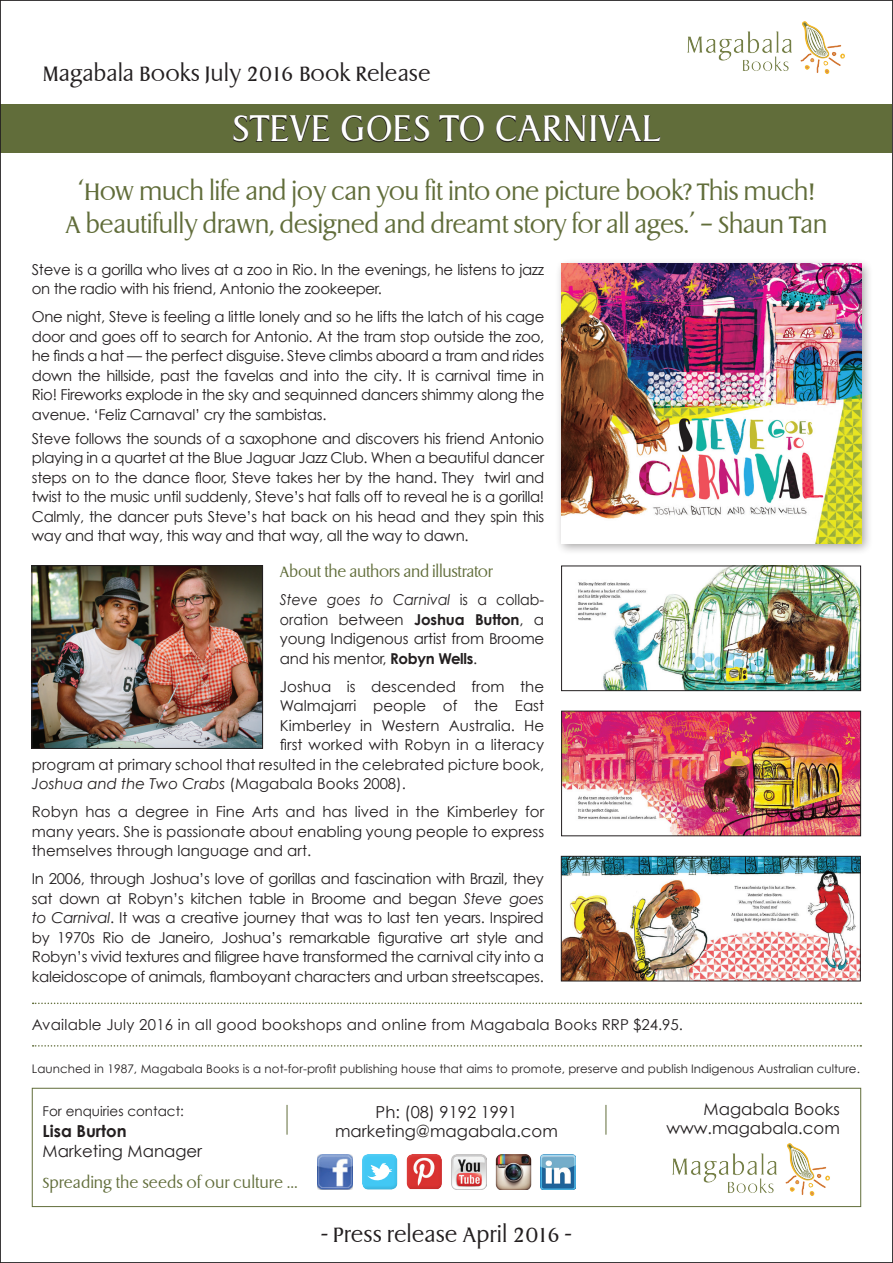
<style>
.page{position:relative;width:893px;height:1263px;background:#fff}
.page>*{position:absolute;margin:0;border:0;box-sizing:border-box;transform-origin:0 0}
.t1{font:300 37.5px "Dragon EF";color:#fff}
.t2{font:300 24px/33px "Dragon EF";letter-spacing:-.02em;color:#616d3a;text-align:center}
.t3{font:300 21px "Dragon EF";color:#231f20}
.t4{font:16.5px/19.5px "Century Gothic";color:#231f20;text-align:right}
.t5{font:700 16.5px "Century Gothic";color:#231f20}
.t6{font:15px/19.5px "Century Gothic";letter-spacing:-.01em;color:#231f20;text-align:justify}
.t7{font:15px/19.5px "Century Gothic";letter-spacing:-.01em;color:#231f20;text-align:justify;scale:.94 1}
.t8{font:15px "Century Gothic";letter-spacing:.015em;color:#231f20}
.t9{font:300 15px "Dragon EF";letter-spacing:-.01em;color:#616d3a}
.t10{font:italic 15px "Century Gothic";color:#231f20}
.t11{font:13.5px "Century Gothic";color:#231f20}
.t12{font:11.85px "Century Gothic";letter-spacing:.005em;color:#231f20}
.s1{font-style:italic}
.s2{font-weight:700}
.s3{font-style:normal}
</style>
<div class="page">
<div style="left:1px;top:104px;width:891px;height:49px;background:#616d3a"></div>
<svg style="left:233px;top:115px;width:96px;height:27px"></svg>
<svg style="left:342px;top:115px;width:87px;height:27px"></svg>
<svg style="left:439px;top:115px;width:44px;height:27px"></svg>
<svg style="left:496px;top:115px;width:164px;height:27px"></svg>
<img style="left:687px;top:21px;width:158px;height:53px">
<img style="left:672px;top:1143px;width:158px;height:53px">
<hr style="left:287px;top:1105px;width:1px;height:30px;background:#616d3a">
<hr style="left:606px;top:1105px;width:1px;height:30px;background:#616d3a">
<div style="left:32px;top:1088px;width:829px;height:119px;border:1px solid #616d3a"></div>
<svg style="left:33px;top:1002px;width:828px;height:2px"></svg>
<svg style="left:33px;top:1045px;width:828px;height:1px"></svg>
<div style="left:406px;top:1154px;width:36px;height:34px;background:#fff;opacity:.4"></div>
<div style="left:406px;top:1155px;width:36px;height:35px;background:#231f20;opacity:.4"></div>
<img style="left:317px;top:1154px;width:36px;height:36px">
<img style="left:451px;top:1154px;width:35px;height:36px">
<div style="left:362px;top:1154px;width:36px;height:34px;background:#fff;opacity:.4"></div>
<div style="left:362px;top:1155px;width:36px;height:35px;background:#231f20;opacity:.4"></div>
<img style="left:540px;top:1154px;width:36px;height:35px">
<img style="left:496px;top:1154px;width:35px;height:36px">
<div style="left:556px;top:258px;width:318px;height:297px;background:#231f20;opacity:.4"></div>
<img style="left:561px;top:264px;width:300px;height:279px">
<img style="left:34px;top:567px;width:227px;height:180px">
<div style="left:32px;top:565px;width:231px;height:184px;border:1px solid #231f20"></div>
<img style="left:578px;top:568px;width:281px;height:121px">
<div style="left:561px;top:566px;width:300px;height:125px;border:1px solid #231f20"></div>
<img style="left:563px;top:713px;width:296px;height:121px">
<div style="left:561px;top:711px;width:300px;height:125px;border:1px solid #231f20"></div>
<img style="left:563px;top:858px;width:296px;height:121px">
<div style="left:561px;top:856px;width:300px;height:125px;border:1px solid #231f20"></div>
<h3 class="t3" style="left:43px;top:61px;width:390px">Magabala Books July 2016 Book Release</h3>
<h1 class="t1" style="left:232px;top:106px;width:430px">STEVE GOES TO CARNIVAL</h1>
<h2 class="t2" style="left:65px;top:176px;width:764px">‘How much life and joy can you fit into one picture book? This much!<br>A beautifully drawn, designed and dreamt story for all ages.’ – Shaun Tan</h2>
<p class="t6" style="left:32px;top:259px;width:514px">Steve is a gorilla who lives at a zoo in Rio. In the evenings, he listens to jazz on the radio with his friend, Antonio the zookeeper.</p>
<p class="t6" style="left:32px;top:307px;width:514px">One night, Steve is feeling a little lonely and so he lifts the latch of his cage door and goes off to search for Antonio. At the tram stop outside the zoo, he finds a hat — the perfect disguise. Steve climbs aboard a tram and rides down the hillside, past the favelas and into the city. It is carnival time in Rio! Fireworks explode in the sky and sequinned dancers shimmy along the avenue. ‘Feliz Carnaval’ cry the sambistas.</p>
<p class="t6" style="left:32px;top:428px;width:514px">Steve follows the sounds of a saxophone and discovers his friend Antonio playing in a quartet at the Blue Jaguar Jazz Club. When a beautiful dancer steps on to the dance floor, Steve takes her by the hand. They twirl and twist to the music until suddenly, Steve’s hat falls off to reveal he is a gorilla!<br>Calmly, the dancer puts Steve’s hat back on his head and they spin this way and that way, this way and that way, all the way to dawn.</p>
<p class="t9" style="left:280px;top:563px;width:214px">About the authors and illustrator</p>
<p class="t7" style="left:280px;top:590px;width:283px"><span class="s1">Steve goes to Carnival</span> is a collab&shy;oration between <span class="s2">Joshua Button</span>, a young Indigenous artist from Broome and his mentor, <span class="s2">Robyn Wells</span>.</p>
<p class="t6" style="left:280px;top:676px;width:266px">Joshua is descended from the</p>
<p class="t6" style="left:280px;top:696px;width:266px">Walmajarri people of the East</p>
<p class="t6" style="left:280px;top:715px;width:266px">Kimberley in Western Australia. He</p>
<p class="t6" style="left:280px;top:735px;width:266px">first worked with Robyn in a literacy</p>
<p class="t6" style="left:32px;top:754px;width:514px">program at primary school that resulted in the celebrated picture book,</p>
<p class="t10" style="left:32px;top:775px;width:376px">Joshua and the Two Crabs <span class="s3">(Magabala Books 2008).</span></p>
<p class="t6" style="left:32px;top:802px;width:514px">Robyn has a degree in Fine Arts and has lived in the Kimberley for many years. She is passionate about enabling young people to express themselves through language and art.</p>
<p class="t6" style="left:32px;top:869px;width:514px">In 2006, through Joshua’s love of gorillas and fascination with Brazil, they sat down at Robyn’s kitchen table in Broome and began <span class="s1">Steve goes to Carnival</span>. It was a creative journey that was to last ten years. Inspired by 1970s Rio de Janeiro, Joshua’s remarkable figurative art style and Robyn’s vivid textures and filigree have transformed the carnival city into a kaleidoscope of animals, flamboyant characters and urban streetscapes.</p>
<p class="t8" style="left:32px;top:1016px;width:653px">Available July 2016 in all good bookshops and online from Magabala Books RRP $24.95.</p>
<p class="t12" style="left:32px;top:1062px;width:830px">Launched in 1987, Magabala Books is a not-for-profit publishing house that aims to promote, preserve and publish Indigenous Australian culture.</p>
<p class="t11" style="left:43px;top:1102px;width:143px">For enquiries contact:</p>
<p class="t5" style="left:43px;top:1121px;width:86px">Lisa Burton</p>
<p class="t4" style="left:43px;top:1141px;width:161px">Marketing Manager</p>
<p class="t9" style="left:43px;top:1174px;width:257px">Spreading the seeds of our culture ...</p>
<p class="t4" style="left:335px;top:1102px;width:224px;text-align:center">Ph: (08) 9192 1991 marketing@magabala.com</p>
<h3 class="t3" style="left:322px;top:1222px;width:251px">- Press release April 2016 -</h3>
<p class="t4" style="left:666px;top:1099px;width:175px">Magabala Books www.magabala.com</p>
</div>
